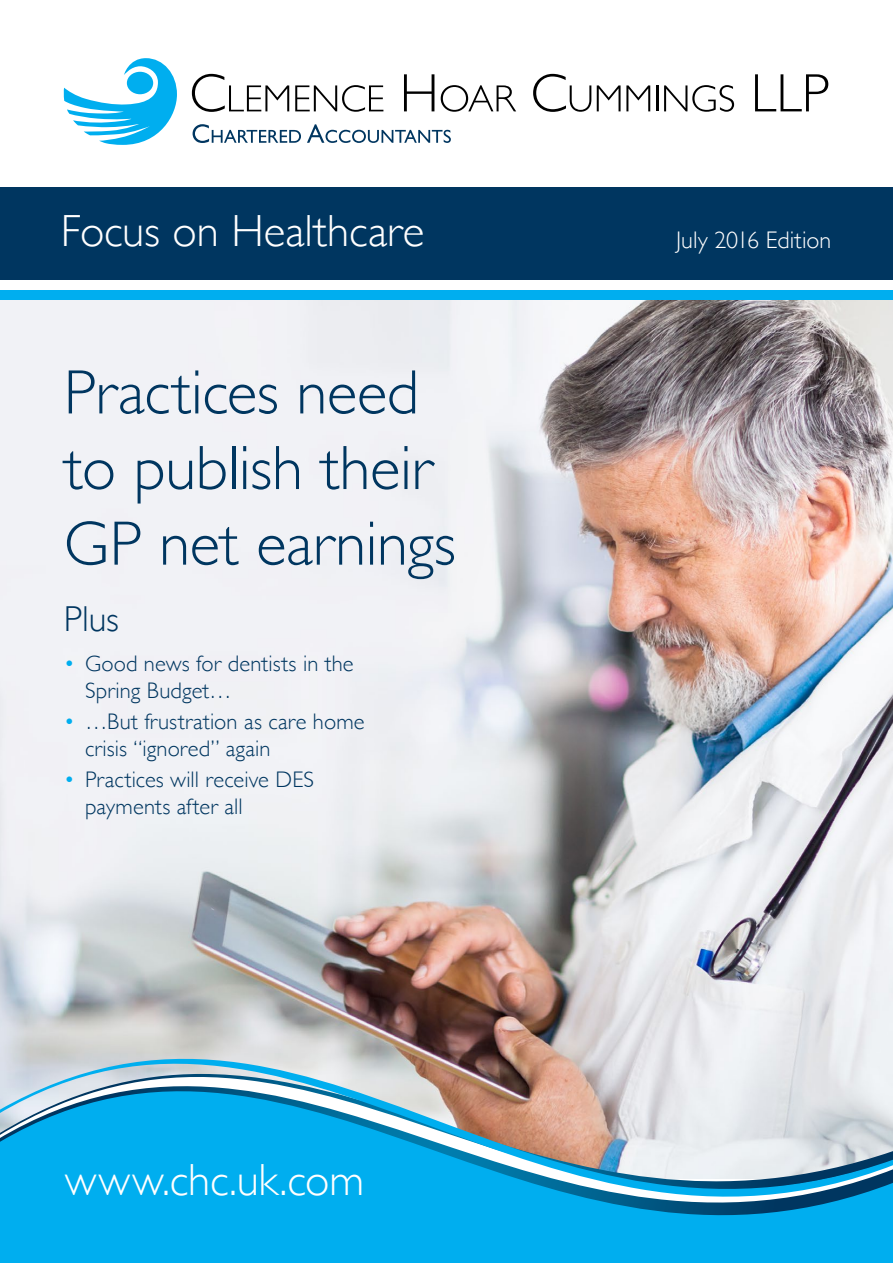
<style>
.page{position:relative;width:893px;height:1263px;background:#fff}
.page>*{position:absolute;margin:0;border:0;box-sizing:border-box;transform-origin:0 0}
.t1{font:300 63px/75.6px "Gill Sans";letter-spacing:-.005em;color:#003660}
.t2{font:300 45px "Gill Sans";color:#fff}
.t3{font:300 36px "Gill Sans";color:#003660}
.t4{font:300 24px "Gill Sans";color:#fff}
.t5{font:300 22.5px/27px "Gill Sans";letter-spacing:.005em;color:#003660}
.s1{color:#00aeef}
</style>
<div class="page">
<img style="left:0;top:300px;width:893px;height:750px">
<div style="left:0;top:187px;width:893px;height:93px;background:#003660"></div>
<div style="left:0;top:290px;width:893px;height:10px;background:#00aeef"></div>
<svg style="left:0;top:1050px;width:893px;height:9px;background:#ccc7c5"></svg>
<svg style="left:0;top:1059px;width:893px;height:204px;background:#52b5dc"></svg>
<svg style="left:192px;top:74px;width:97px;height:38px"></svg>
<svg style="left:295px;top:85px;width:88px;height:27px"></svg>
<svg style="left:404px;top:74px;width:30px;height:37px"></svg>
<svg style="left:441px;top:85px;width:75px;height:27px"></svg>
<svg style="left:533px;top:74px;width:58px;height:38px"></svg>
<svg style="left:597px;top:85px;width:53px;height:26px"></svg>
<hr style="left:656px;top:85px;width:2px;height:26px;background:#000">
<svg style="left:664px;top:85px;width:70px;height:27px"></svg>
<svg style="left:755px;top:74px;width:73px;height:37px"></svg>
<svg style="left:64px;top:58px;width:113px;height:87px"></svg>
<svg style="left:193px;top:124px;width:108px;height:19px"></svg>
<svg style="left:307px;top:124px;width:144px;height:19px"></svg>
<h2 class="t2" style="left:61px;top:196px;width:365px">Focus on Healthcare</h2>
<h1 class="t1" style="left:64px;top:352px;width:394px">Practices need to publish their<br>GP net earnings</h1>
<h3 class="t3" style="left:64px;top:591px;width:57px">Plus</h3>
<p class="t5" style="left:85px;top:649px;width:270px;text-indent:-21px"><span class="s1">•</span> Good news for dentists in the<br>Spring Budget…</p>
<p class="t5" style="left:85px;top:707px;width:281px;text-indent:-21px"><span class="s1">•</span> …But frustration as care home crisis “ignored” again</p>
<p class="t5" style="left:85px;top:765px;width:231px;text-indent:-21px"><span class="s1">•</span> Practices will receive DES payments after all</p>
<h2 class="t2" style="left:65px;top:1145px;width:301px">www.chc.uk.com</h2>
<p class="t4" style="left:676px;top:222px;width:157px">July 2016 Edition</p>
</div>
